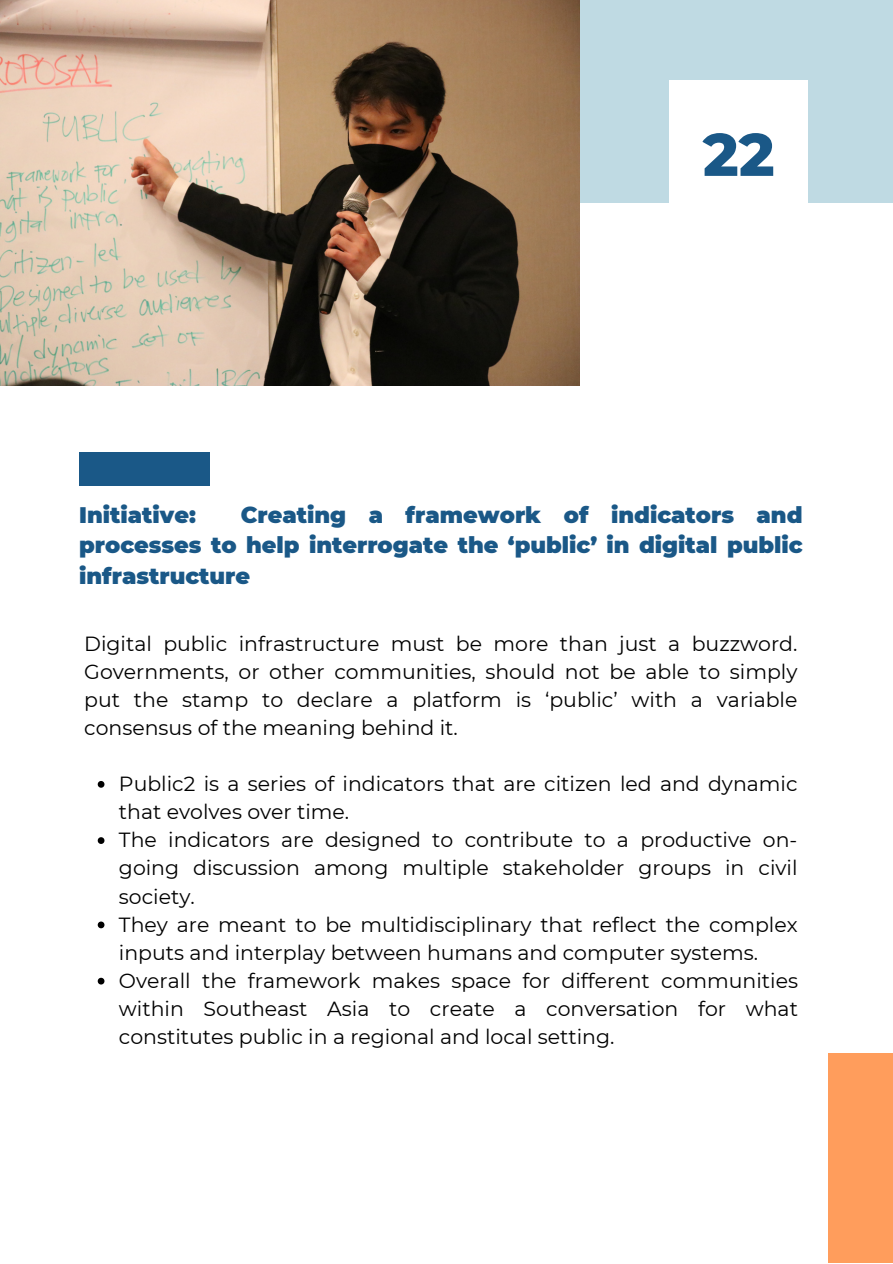
<style>
.page{position:relative;width:893px;height:1264px;background:#fff}
.page>*{position:absolute;margin:0;border:0;box-sizing:border-box;transform-origin:0 0}
.t1{font:800 60px "Montserrat";color:#1a5887}
.t2{font:900 22.5px/30.3px "Montserrat";color:#1a5887;text-align:justify}
.t3{font:20.4px/28px "Montserrat";color:#000}
</style>
<div class="page">
<div style="left:290px;top:0;width:602px;height:202px;background:#bfdae3"></div>
<div style="left:669px;top:81px;width:139px;height:138px;background:#fff"></div>
<div style="left:79px;top:452px;width:131px;height:33px;background:#1a5887"></div>
<div style="left:828px;top:1053px;width:64px;height:209px;background:#ff9d5c"></div>
<img style="left:0;top:0;width:579px;height:386px">
<svg style="left:98px;top:781px;width:6px;height:6px"></svg>
<svg style="left:98px;top:837px;width:6px;height:7px"></svg>
<svg style="left:98px;top:921px;width:6px;height:7px"></svg>
<svg style="left:98px;top:977px;width:6px;height:7px"></svg>
<h1 class="t1" style="left:702px;top:118px;width:73px">22</h1>
<p class="t2" style="left:79px;top:500px;width:725px;text-indent:162px">Creating a framework of indicators and processes to help interrogate the ‘public’ in digital public infrastructure</p>
<p class="t2" style="left:79px;top:500px;width:118px">Initiative:</p>
<p class="t3" style="left:84px;top:629px;width:714px;text-align:justify">Digital public infrastructure must be more than just a buzzword.<br>Governments, or other communities, should not be able to simply put the stamp to declare a platform is ‘public’ with a variable consensus of the meaning behind it.</p>
<p class="t3" style="left:119px;top:769px;width:680px">Public2 is a series of indicators that are citizen led and dynamic that evolves over time.<br>The indicators are designed to contribute to a productive on&shy;going discussion among multiple stakeholder groups in civil society.<br>They are meant to be multidisciplinary that reflect the complex inputs and interplay between humans and computer systems.<br>Overall the framework makes space for different communities within Southeast Asia to create a conversation for what constitutes public in a regional and local setting.</p>
</div>
